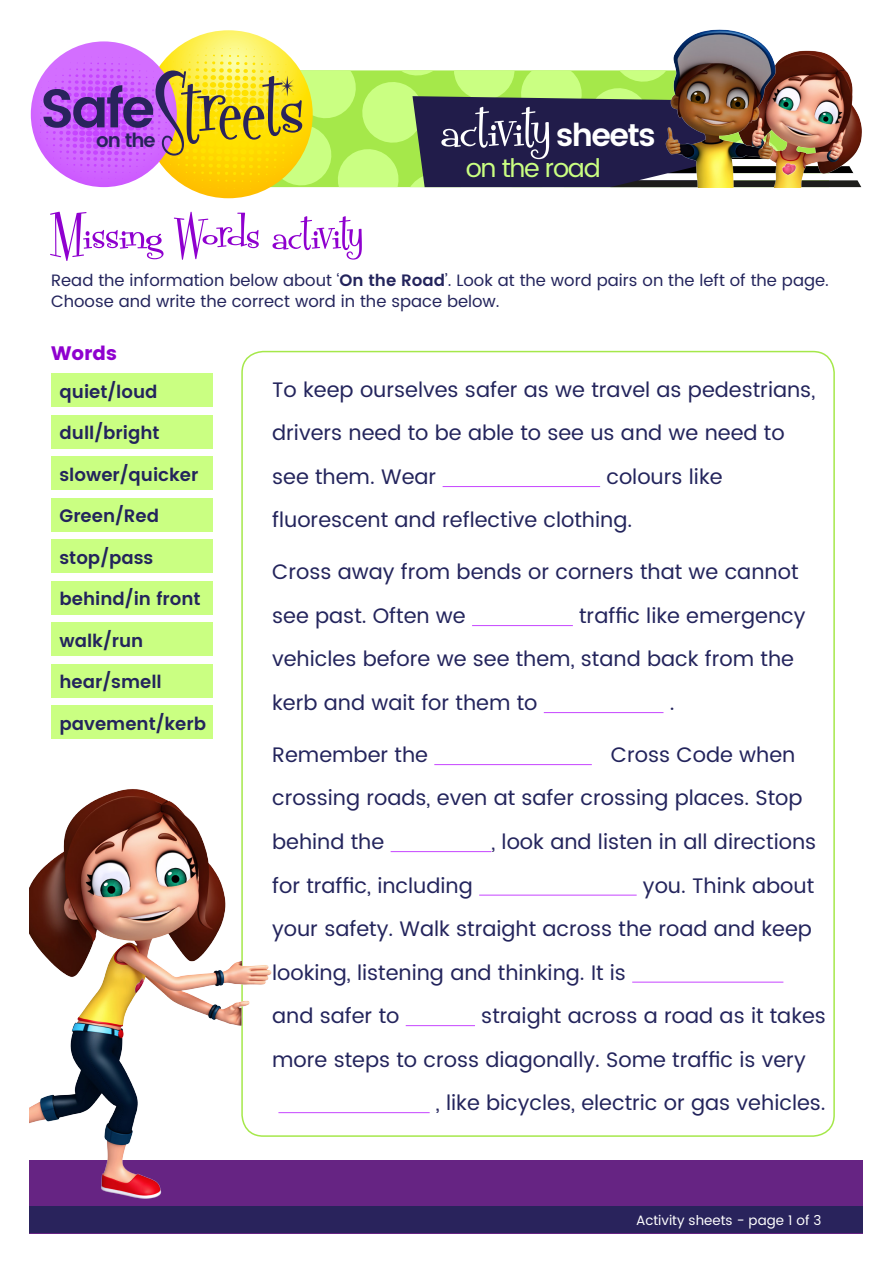
<style>
.page{position:relative;width:893px;height:1263px;background:#fff}
.page>*{position:absolute;margin:0;border:0;box-sizing:border-box;transform-origin:0 0}
.t1{font:61.5px "Fontdinerdotcom";color:#fff}
.t2{font:600 54.3px "Poppins";color:#29235c}
.Heading_-_purple{font:51px "Fontdinerdotcom";letter-spacing:-.01em;color:#8f00cf}
.t3{font:25.5px "Poppins";letter-spacing:-.05em;color:#caff82}
.Missing_Words_Body{font:21px/43.5px "Poppins";color:#23245c}
.t4{font:600 19.5px "Poppins";color:#29235c}
.Sub_Sub_-_Purple_-_s{font:19.5px "Poppins";color:#8f00cf}
.key_words_green_shad{font:600 18px "Poppins";color:#23245c}
.Body_-_space_after_2{font:16.5px/21px "Poppins";color:#23245c}
.Page_Number{font:13.5px "Poppins";color:#fff}
.s1{font-family:"Poppins";font-weight:600;font-size:31.5px}
.s2{font-weight:600}
</style>
<div class="page">
<div style="left:30px;top:1160px;width:833px;height:73px;background:#662483"></div>
<div style="left:30px;top:1206px;width:833px;height:27px;background:#29235c"></div>
<svg style="left:144px;top:30px;width:169px;height:168px;background:#fde44e"></svg>
<svg style="left:31px;top:41px;width:146px;height:146px"></svg>
<svg style="left:39px;top:47px;width:822px;height:142px;background:#aea084"></svg>
<img style="left:824px;top:47px;width:38px;height:140px">
<img style="left:618px;top:29px;width:206px;height:158px">
<img style="left:30px;top:778px;width:249px;height:421px">
<div style="left:51px;top:373px;width:162px;height:34px;background:#caff82"></div>
<div style="left:51px;top:415px;width:162px;height:33px;background:#caff82"></div>
<div style="left:51px;top:456px;width:162px;height:34px;background:#caff82"></div>
<div style="left:51px;top:498px;width:162px;height:33px;background:#caff82"></div>
<div style="left:51px;top:539px;width:162px;height:34px;background:#caff82"></div>
<div style="left:51px;top:581px;width:162px;height:33px;background:#caff82"></div>
<div style="left:51px;top:622px;width:162px;height:34px;background:#caff82"></div>
<div style="left:51px;top:664px;width:162px;height:33px;background:#caff82"></div>
<div style="left:51px;top:705px;width:162px;height:34px;background:#caff82"></div>
<hr style="left:443px;top:486px;width:157px;height:1px;background:#c645ff">
<hr style="left:472px;top:625px;width:101px;height:1px;background:#c645ff">
<hr style="left:544px;top:712px;width:119px;height:1px;background:#c645ff">
<hr style="left:434px;top:764px;width:158px;height:1px;background:#c645ff">
<hr style="left:391px;top:851px;width:100px;height:1px;background:#c645ff">
<hr style="left:479px;top:895px;width:158px;height:1px;background:#c645ff">
<hr style="left:632px;top:982px;width:151px;height:1px;background:#c645ff">
<hr style="left:406px;top:1025px;width:69px;height:1px;background:#c645ff">
<hr style="left:278px;top:1112px;width:152px;height:1px;background:#c645ff">
<h2 class="t2" style="left:40px;top:68px;width:116px">Safe</h2>
<p class="t4" style="left:96px;top:125px;width:61px">on the</p>
<h1 class="t1" style="left:441px;top:86px;width:216px">activity <span class="s1">sheets</span></h1>
<p class="t3" style="left:466px;top:149px;width:136px">on the road</p>
<p class="Heading_-_purple" style="left:51px;top:199px;width:313px">Missing Words activity</p>
<p class="Body_-_space_after_2" style="left:51px;top:270px;width:779px">Read the information below about ‘<span class="s2">On the Road</span>’. Look at the word pairs on the left of the page.<br>Choose and write the correct word in the space below.</p>
<p class="Sub_Sub_-_Purple_-_s" style="left:51px;top:342px;width:67px">Words</p>
<p class="key_words_green_shad" style="left:60px;top:378px;width:100px">quiet/loud</p>
<p class="key_words_green_shad" style="left:60px;top:419px;width:102px">dull/bright</p>
<p class="key_words_green_shad" style="left:60px;top:461px;width:140px">slower/quicker</p>
<p class="key_words_green_shad" style="left:60px;top:502px;width:101px">Green/Red</p>
<p class="key_words_green_shad" style="left:60px;top:544px;width:95px">stop/pass</p>
<p class="key_words_green_shad" style="left:60px;top:585px;width:142px">behind/in front</p>
<p class="key_words_green_shad" style="left:60px;top:627px;width:85px">walk/run</p>
<p class="key_words_green_shad" style="left:60px;top:668px;width:104px">hear/smell</p>
<p class="key_words_green_shad" style="left:60px;top:710px;width:148px">pavement/kerb</p>
<p class="Missing_Words_Body" style="left:272px;top:368px;width:545px">To keep ourselves safer as we travel as pedestrians, drivers need to be able to see us and we need to see them. Wear</p>
<p class="Missing_Words_Body" style="left:272px;top:455px;width:452px;text-indent:334px">colours like fluorescent and reflective clothing.</p>
<p class="Missing_Words_Body" style="left:272px;top:551px;width:528px">Cross away from bends or corners that we cannot see past. Often we</p>
<p class="Missing_Words_Body" style="left:272px;top:594px;width:535px;text-indent:307px">traffic like emergency vehicles before we see them, stand back from the kerb and wait for them to</p>
<p class="Missing_Words_Body" style="left:670px;top:681px;width:6px">.</p>
<p class="Missing_Words_Body" style="left:272px;top:733px;width:157px">Remember the</p>
<p class="Missing_Words_Body" style="left:272px;top:733px;width:532px;text-indent:339px">Cross Code when crossing roads, even at safer crossing places. Stop behind the</p>
<p class="Missing_Words_Body" style="left:491px;top:820px;width:326px">, look and listen in all directions</p>
<p class="Missing_Words_Body" style="left:272px;top:864px;width:202px">for traffic, including</p>
<p class="Missing_Words_Body" style="left:272px;top:864px;width:544px;text-indent:371px">you. Think about your safety. Walk straight across the road and keep looking, listening and thinking. It is<br>and safer to</p>
<p class="Missing_Words_Body" style="left:481px;top:994px;width:346px">straight across a road as it takes</p>
<p class="Missing_Words_Body" style="left:272px;top:1038px;width:535px">more steps to cross diagonally. Some traffic is very</p>
<p class="Missing_Words_Body" style="left:436px;top:1081px;width:391px">, like bicycles, electric or gas vehicles.</p>
<p class="Page_Number" style="left:636px;top:1210px;width:187px">Activity sheets - page 1 of 3</p>
</div>
